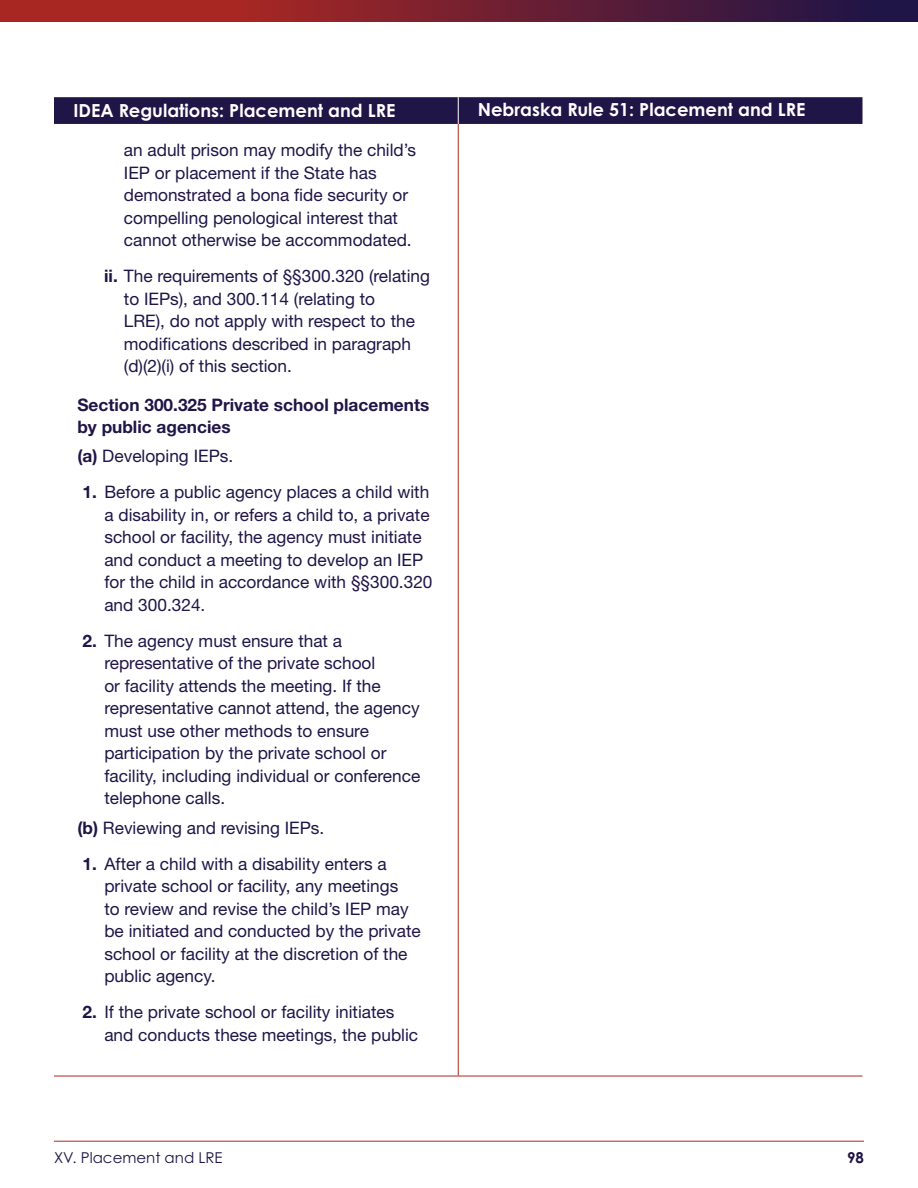
<style>
.page{position:relative;width:918px;height:1188px;background:#fff}
.page>*{position:absolute;margin:0;border:0;box-sizing:border-box;transform-origin:0 0}
.t1{font:700 18px "Century Gothic Pro";color:#fff}
.t2{font:17.25px/22.5px "Helvetica Neue LT Std";color:#201547}
.t3{font:700 17.25px/22.5px "Helvetica Neue LT Std";color:#201547}
.t4{font:15px "Century Gothic Pro";color:#201547}
.t5{font:700 15px "Century Gothic Pro";color:#201547}
.s1{font-weight:700}
</style>
<div class="page">
<svg style="left:0;top:0;width:918px;height:22px;background:#721f31"></svg>
<svg style="left:54px;top:97px;width:808px;height:27px;background:#221748"></svg>
<hr style="left:458px;top:124px;width:1px;height:952px;background:#aa2823">
<hr style="left:54px;top:1076px;width:404px;height:1px;background:#aa2823">
<hr style="left:458px;top:1076px;width:404px;height:1px;background:#aa2823">
<hr style="left:54px;top:1141px;width:810px;height:1px;background:#aa2823">
<p class="t1" style="left:74px;top:99px;width:324px">IDEA Regulations: Placement and LRE</p>
<p class="t2" style="left:124px;top:139px;width:294px">an adult prison may modify the child’s IEP or placement if the State has demonstrated a bona fide security or compelling penological interest that cannot otherwise be accommodated</p>
<p class="t2" style="left:124px;top:265px;width:308px;text-indent:-20px"><span class="s1">ii.</span> The requirements of §§300 320 (relating to IEPs), and 300 114 (relating to<br>LRE), do not apply with respect to the modifications described in paragraph (d)(2)(i) of this section</p>
<h3 class="t3" style="left:77px;top:393px;width:354px">Section 300.325 Private school placements by public agencies</h3>
<p class="t2" style="left:77px;top:445px;width:153px"><span class="s1">(a)</span> Developing IEPs</p>
<p class="t2" style="left:104px;top:481px;width:330px;text-indent:-22px"><span class="s1">1.</span> Before a public agency places a child with a disability in, or refers a child to, a private school or facility, the agency must initiate and conduct a meeting to develop an IEP for the child in accordance with §§300 320 and 300 324</p>
<p class="t2" style="left:104px;top:629px;width:317px;text-indent:-22px"><span class="s1">2.</span> The agency must ensure that a representative of the private school<br>or facility attends the meeting If the representative cannot attend, the agency must use other methods to ensure participation by the private school or facility, including individual or conference telephone calls</p>
<p class="t2" style="left:77px;top:816px;width:244px"><span class="s1">(b)</span> Reviewing and revising IEPs</p>
<p class="t2" style="left:104px;top:852px;width:318px;text-indent:-22px"><span class="s1">1.</span> After a child with a disability enters a private school or facility, any meetings<br>to review and revise the child’s IEP may be initiated and conducted by the private school or facility at the discretion of the public agency</p>
<p class="t2" style="left:104px;top:1000px;width:315px;text-indent:-22px"><span class="s1">2.</span> If the private school or facility initiates and conducts these meetings, the public</p>
<p class="t1" style="left:478px;top:99px;width:329px">Nebraska Rule 51: Placement and LRE</p>
<p class="t4" style="left:54px;top:1149px;width:170px">XV. Placement and LRE</p>
<p class="t5" style="left:847px;top:1148px;width:18px">98</p>
</div>
